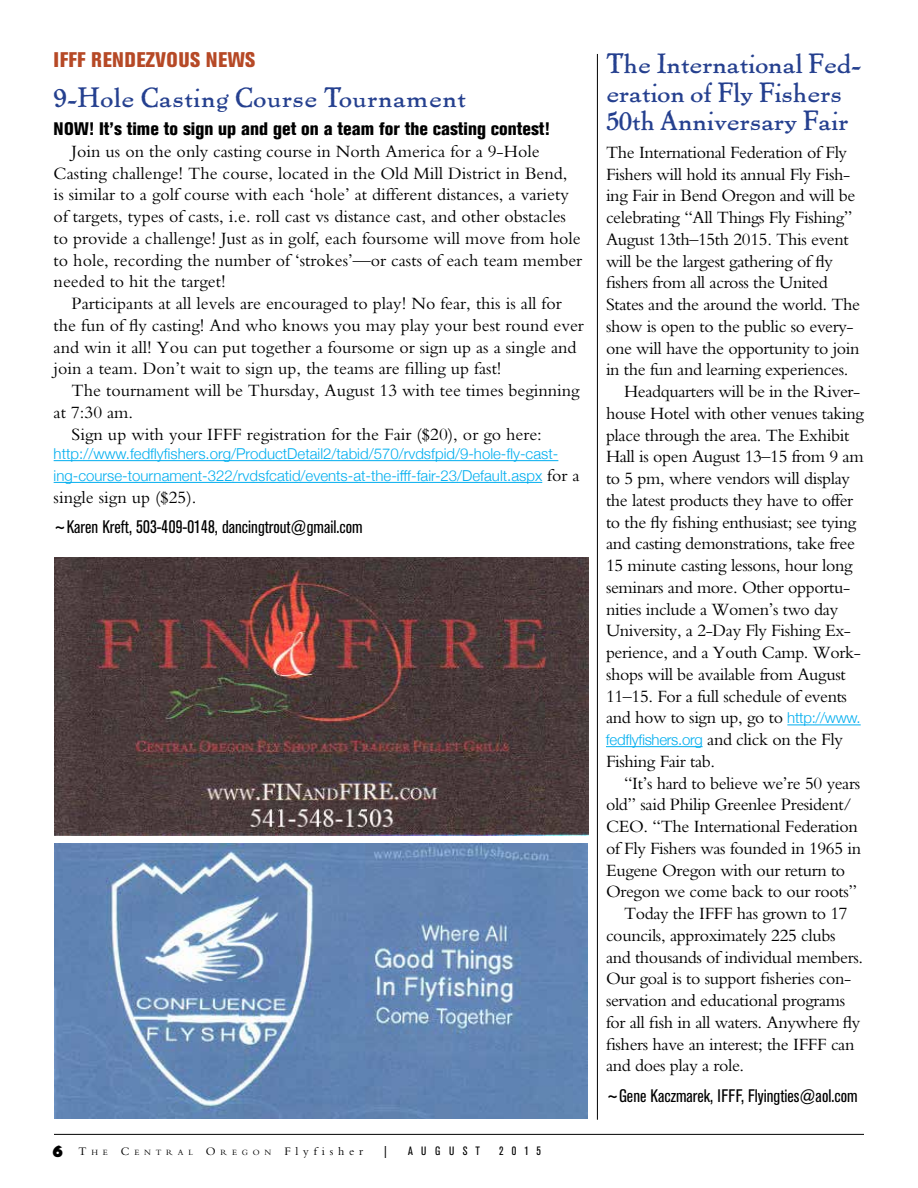
<style>
.page{position:relative;width:918px;height:1188px;background:#fff}
.page>*{position:absolute;margin:0;border:0;box-sizing:border-box;transform-origin:0 0}
.t1{font:27px/28.5px "Pabst L";letter-spacing:-.02em;color:#25408f}
.t2{font:27px "Pabst L";color:#25408f}
.t3{font:800 condensed 21px "Akzidenz Grotesk BE";letter-spacing:.02em;color:#b64926}
.t4{font:18px "Bembo";letter-spacing:-.02em;color:#000}
.t5{font:18px/21.8px "Bembo";color:#000}
.t6{font:condensed 18px "Akzidenz Grotesk BE";color:#000}
.t7{font:800 condensed 18px "Akzidenz Grotesk BE";color:#000}
.t8{font:300 15px/21.8px "Helvetica Neue";color:#00aeef}
.t9{font:300 15px "Helvetica Neue";letter-spacing:-.02em;color:#00aeef}
.t10{font:condensed 12px "Akzidenz Grotesk BE";letter-spacing:.69em;color:#000}
.t11{font:8.4px "Bembo";letter-spacing:.57em;color:#000}
.s1{font-family:"Bembo";font-weight:400;font-size:18px;color:#000}
.s2{font-family:"Gill Sans Extra Bold Display";font-size:16.5px}
.s3{font-size:12px}
.s4{font-family:"Helvetica Neue";font-weight:300;font-size:15px;color:#00aeef}
</style>
<div class="page">
<hr style="left:54px;top:1134px;width:810px;height:1px;background:#000">
<img style="left:55px;top:844px;width:532px;height:275px">
<img style="left:55px;top:557px;width:534px;height:279px">
<hr style="left:787px;top:725px;width:74px;height:1px;background:#00aeef">
<hr style="left:606px;top:746px;width:97px;height:1px;background:#00aeef">
<hr style="left:54px;top:460px;width:504px;height:1px;background:#00aeef">
<hr style="left:54px;top:482px;width:488px;height:1px;background:#00aeef">
<hr style="left:597px;top:54px;width:1px;height:1066px;background:#000">
<p class="t3" style="left:54px;top:47px;width:203px">IFFF RENDEZVOUS NEWS</p>
<h1 class="t2" style="left:54px;top:80px;width:414px">9-Hole Casting Course Tournament</h1>
<p class="t7" style="left:54px;top:118px;width:498px">NOW! It’s time to sign up and get on a team for the casting contest!</p>
<p class="t5" style="left:54px;top:140px;width:530px;text-indent:18px">Join us on the only casting course in North America for a 9-Hole Casting challenge! The course, located in the Old Mill District in Bend,<br>is similar to a golf course with each ‘hole’ at different distances, a variety of targets, types of casts, i.e. roll cast vs distance cast, and other obstacles to provide a challenge! Just as in golf, each foursome will move from hole to hole, recording the number of ‘strokes’—or casts of each team member needed to hit the target!</p>
<p class="t5" style="left:54px;top:292px;width:532px;text-indent:18px">Participants at all levels are encouraged to play! No fear, this is all for the fun of fly casting! And who knows you may play your best round ever and win it all! You can put together a foursome or sign up as a single and join a team. Don’t wait to sign up, the teams are filling up fast!</p>
<p class="t5" style="left:72px;top:379px;width:510px">The tournament will be Thursday, August 13 with tee times beginning</p>
<p class="t4" style="left:54px;top:402px;width:81px">at 7:30 am.</p>
<p class="t5" style="left:72px;top:423px;width:472px">Sign up with your IFFF registration for the Fair ($20), or go here:</p>
<p class="t8" style="left:54px;top:442px;width:527px">http://www.fedflyfishers.org/ProductDetail2/tabid/570/rvdsfpid/9-hole-fly-cast&shy;ing-course-tournament-322/rvdsfcatid/events-at-the-ifff-fair-23/Default.aspx <span class="s1">for a</span></p>
<p class="t5" style="left:54px;top:486px;width:144px">single sign up ($25).</p>
<p class="t6" style="left:54px;top:517px;width:311px">~Karen Kreft, 503-409-0148, dancingtrout@gmail.com</p>
<p class="t11" style="left:52px;top:1148px;width:312px"><span class="s2">6</span> <span class="s3">T</span>HE <span class="s3">C</span>ENTRAL <span class="s3">O</span>REGON <span class="s3">Flyfisher</span></p>
<p class="t10" style="left:384px;top:1145px;width:4px">|</p>
<p class="t10" style="left:408px;top:1145px;width:74px">AUGUST</p>
<p class="t10" style="left:499px;top:1145px;width:43px">2015</p>
<h1 class="t1" style="left:606px;top:48px;width:257px">The International Fed&shy;eration of Fly Fishers<br>50th Anniversary Fair</h1>
<p class="t4" style="left:606px;top:142px;width:243px">The International Federation of Fly</p>
<p class="t4" style="left:606px;top:164px;width:246px">Fishers will hold its annual Fly Fish-</p>
<p class="t4" style="left:606px;top:185px;width:251px">ing Fair in Bend Oregon and will be</p>
<p class="t4" style="left:606px;top:207px;width:248px">celebrating “All Things Fly Fishing”</p>
<p class="t4" style="left:606px;top:229px;width:244px">August 13th–15th 2015. This event</p>
<p class="t4" style="left:606px;top:250px;width:228px">will be the largest gathering of fly</p>
<p class="t4" style="left:606px;top:272px;width:223px">fishers from all across the United</p>
<p class="t4" style="left:606px;top:294px;width:256px">States and the around the world. The</p>
<p class="t4" style="left:606px;top:316px;width:249px">show is open to the public so every-</p>
<p class="t4" style="left:606px;top:337px;width:255px">one will have the opportunity to join</p>
<p class="t4" style="left:606px;top:359px;width:244px">in the fun and learning experiences.</p>
<p class="t4" style="left:624px;top:381px;width:238px">Headquarters will be in the River-</p>
<p class="t4" style="left:606px;top:403px;width:259px">house Hotel with other venues taking</p>
<p class="t4" style="left:606px;top:424px;width:245px">place through the area. The Exhibit</p>
<p class="t4" style="left:606px;top:446px;width:259px">Hall is open August 13–15 from 9 am</p>
<p class="t4" style="left:606px;top:468px;width:245px">to 5 pm, where vendors will display</p>
<p class="t4" style="left:606px;top:490px;width:249px">the latest products they have to offer</p>
<p class="t4" style="left:606px;top:511px;width:252px">to the fly fishing enthusiast; see tying</p>
<p class="t4" style="left:606px;top:533px;width:250px">and casting demonstrations, take free</p>
<p class="t4" style="left:606px;top:555px;width:248px">15 minute casting lessons, hour long</p>
<p class="t4" style="left:606px;top:577px;width:246px">seminars and more. Other opportu-</p>
<p class="t4" style="left:606px;top:598px;width:234px">nities include a Women’s two day</p>
<p class="t4" style="left:606px;top:620px;width:246px">University, a 2-Day Fly Fishing Ex-</p>
<p class="t4" style="left:606px;top:642px;width:257px">perience, and a Youth Camp. Work-</p>
<p class="t4" style="left:606px;top:664px;width:241px">shops will be available from August</p>
<p class="t4" style="left:606px;top:685px;width:243px">11–15. For a full schedule of events</p>
<p class="t4" style="left:606px;top:707px;width:256px">and how to sign up, go to <span class="s4">http://www.</span></p>
<p class="t9" style="left:606px;top:728px;width:238px">fedflyfishers.org <span class="s1">and click on the Fly</span></p>
<p class="t4" style="left:606px;top:751px;width:111px">Fishing Fair tab.</p>
<p class="t4" style="left:624px;top:773px;width:238px">“It’s hard to believe we’re 50 years</p>
<p class="t4" style="left:606px;top:794px;width:247px">old” said Philip Greenlee President/</p>
<p class="t4" style="left:606px;top:816px;width:253px">CEO. “The International Federation</p>
<p class="t4" style="left:606px;top:838px;width:257px">of Fly Fishers was founded in 1965 in</p>
<p class="t4" style="left:606px;top:859px;width:241px">Eugene Oregon with our return to</p>
<p class="t4" style="left:606px;top:881px;width:253px">Oregon we come back to our roots”</p>
<p class="t4" style="left:624px;top:903px;width:225px">Today the IFFF has grown to 17</p>
<p class="t4" style="left:606px;top:925px;width:231px">councils, approximately 225 clubs</p>
<p class="t4" style="left:606px;top:946px;width:259px">and thousands of individual members.</p>
<p class="t4" style="left:606px;top:968px;width:247px">Our goal is to support fisheries con-</p>
<p class="t4" style="left:606px;top:990px;width:241px">servation and educational programs</p>
<p class="t4" style="left:606px;top:1012px;width:256px">for all fish in all waters. Anywhere fly</p>
<p class="t4" style="left:606px;top:1033px;width:250px">fishers have an interest; the IFFF can</p>
<p class="t4" style="left:606px;top:1055px;width:140px">and does play a role.</p>
<p class="t6" style="left:606px;top:1086px;width:253px">~Gene Kaczmarek, IFFF, Flyingties@aol.com</p>
</div>
